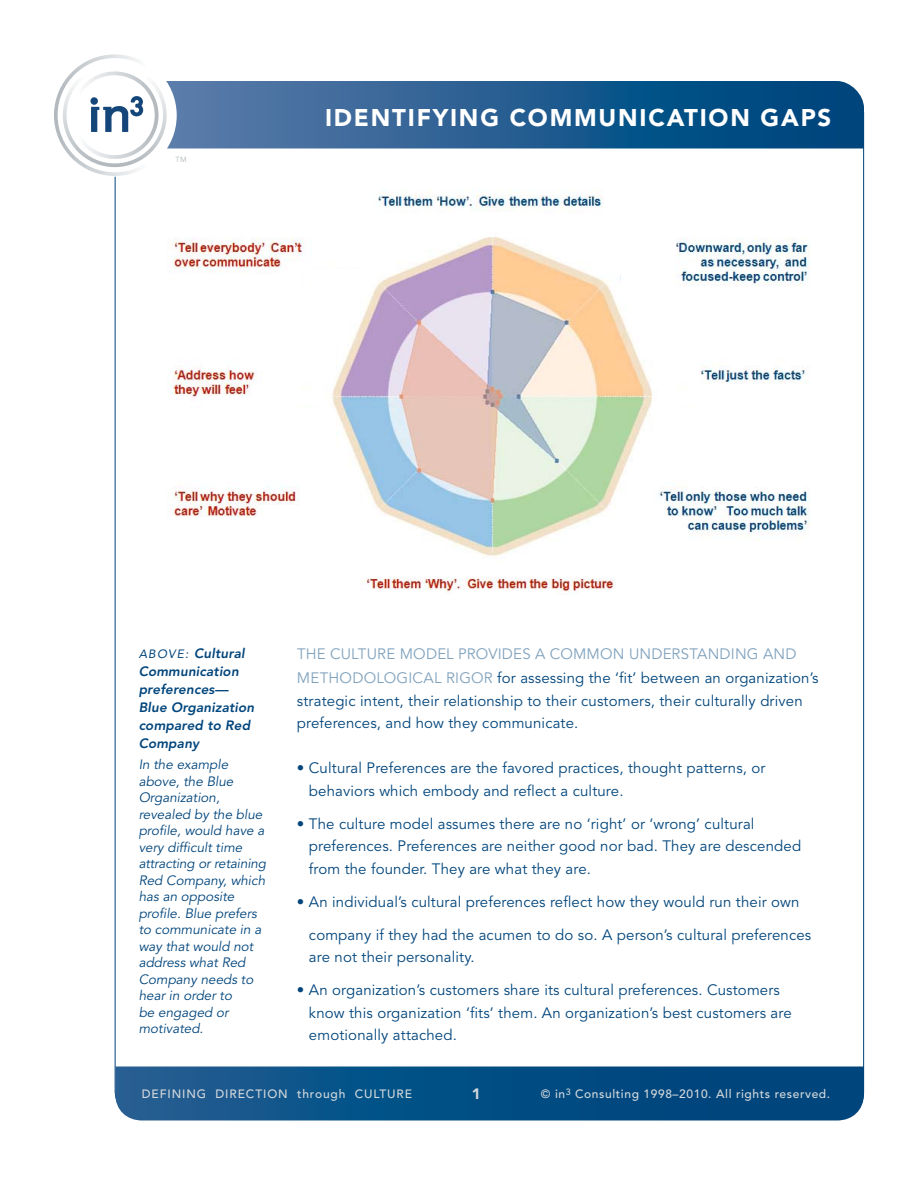
<style>
.page{position:relative;width:918px;height:1188px;background:#fff}
.page>*{position:absolute;margin:0;border:0;box-sizing:border-box;transform-origin:0 0}
.t1{font:900 24px "Avenir";letter-spacing:.075em;color:#fff}
.t2{font:15px/22.5px "Avenir";letter-spacing:.01em;color:#00457c}
.t3{font:15px/24px "Avenir";letter-spacing:.015em;color:#80a2bd}
.t4{font:900 15px "Avenir";color:#d4d9dc}
.t5{font:italic 13.5px/16.5px "Avenir";color:#00457c}
.t6{font:italic 800 13.5px/18px "Avenir";letter-spacing:.01em;color:#00457c}
.t7{font:500 12px "Avenir";letter-spacing:.05em;color:#d4d9dc}
.t8{font:500 12px "Avenir";letter-spacing:.075em;color:#d4d9dc}
.t9{font:7.35px "Avenir";color:#b0b7bb}
.s1{font-weight:400;font-size:12px}
.s2{color:#00457c}
</style>
<div class="page">
<svg style="left:176px;top:81px;width:688px;height:67px;background:#245e91"></svg>
<svg style="left:54px;top:54px;width:122px;height:122px"></svg>
<div style="left:90px;top:97px;width:8px;height:8px;background:#15467a;border-radius:50%"></div>
<svg style="left:115px;top:1066px;width:749px;height:54px;background:#0b5186"></svg>
<img style="left:166px;top:189px;width:644px;height:406px">
<div style="left:459px;top:212px;width:80px;height:16px;background:#fff"></div>
<div style="left:621px;top:271px;width:51px;height:15px;background:#fff"></div>
<div style="left:663px;top:390px;width:51px;height:15px;background:#fff"></div>
<div style="left:605px;top:516px;width:73px;height:15px;background:#fff"></div>
<div style="left:458px;top:562px;width:73px;height:14px;background:#fff"></div>
<div style="left:301px;top:514px;width:73px;height:15px;background:#fff"></div>
<div style="left:271px;top:390px;width:53px;height:15px;background:#fff"></div>
<div style="left:304px;top:269px;width:73px;height:15px;background:#fff"></div>
<p class="t9" style="left:176px;top:155px;width:13px">TM</p>
<h1 class="t1" style="left:325px;top:103px;width:508px">IDENTIFYING COMMUNICATION GAPS</h1>
<p class="t6" style="left:139px;top:645px;width:117px"><span class="s1">ABOVE:</span> Cultural<br>Communication preferences—<br>Blue Organization compared to Red<br>Company</p>
<p class="t5" style="left:139px;top:757px;width:129px">In the example above, the Blue<br>Organization, revealed by the blue profile, would have a very difficult time attracting or retaining<br>Red Company, which has an opposite profile. Blue prefers to communicate in a way that would not address what Red<br>Company needs to hear in order to<br>be engaged or motivated.</p>
<p class="t3" style="left:297px;top:643px;width:523px">The Culture Model provides a common understanding and<br>m ethodological rigor <span class="s2">for assessing the ‘fit’ between an organization’s</span></p>
<p class="t2" style="left:297px;top:690px;width:507px">strategic intent, their relationship to their customers, their culturally driven preferences, and how they communicate.</p>
<p class="t2" style="left:309px;top:757px;width:458px;text-indent:-12px">• Cultural Preferences are the favored practices, thought patterns, or behaviors which embody and reflect a culture.</p>
<p class="t2" style="left:309px;top:813px;width:494px;text-indent:-12px">• The culture model assumes there are no ‘right’ or ‘wrong’ cultural preferences. Preferences are neither good nor bad. They are descended from the founder. They are what they are.</p>
<p class="t2" style="left:297px;top:891px;width:504px">• An individual’s cultural preferences reflect how they would run their own</p>
<p class="t2" style="left:309px;top:924px;width:504px">company if they had the acumen to do so. A person’s cultural preferences are not their personality.</p>
<p class="t2" style="left:309px;top:979px;width:484px;text-indent:-12px">• An organization’s customers share its cultural preferences. Customers know this organization ‘fits’ them. An organization’s best customers are emotionally attached.</p>
<p class="t8" style="left:142px;top:1087px;width:272px">Defining direction through culture</p>
<p class="t4" style="left:472px;top:1085px;width:10px">1</p>
<p class="t7" style="left:541px;top:1087px;width:291px">© in<sup>3</sup> Consulting 1998–2010. All rights reserved.</p>
</div>
